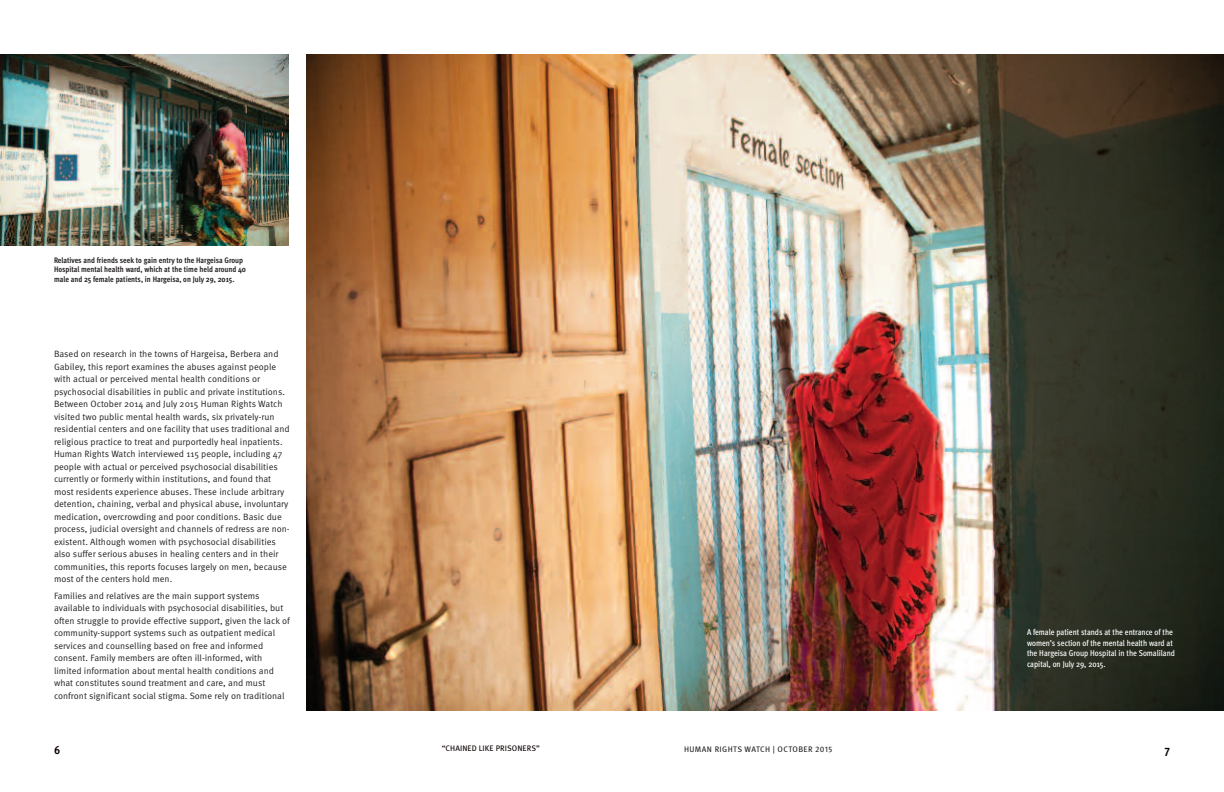
<style>
.page{position:relative;width:1224px;height:792px;background:#fff}
.page>*{position:absolute;margin:0;border:0;box-sizing:border-box;transform-origin:0 0}
.t1{font:700 condensed 12px "Meta Pro";color:#0d0100}
.t2{font:9.1px/12.5px "Meta Pro Norm";color:#231f20}
.t3{font:500 condensed 8.5px/10.5px "Meta Pro";color:#fff}
.t4{font:700 condensed 8px/9.8px "Meta Pro";color:#231f20}
.t5{font:8px "Meta Pro";letter-spacing:.05em;color:#231f20}
.t6{font:8px "Meta Pro";letter-spacing:.01em;color:#0d0100}
</style>
<div class="page">
<img style="left:306px;top:54px;width:918px;height:657px">
<img style="left:0;top:54px;width:289px;height:192px">
<p class="t4" style="left:54px;top:256px;width:194px">Relatives and friends seek to gain entry to the Hargeisa Group<br>Hospital mental health ward, which at the time held around 40 male and 25 female patients, in Hargeisa, on July 29, 2015.</p>
<p class="t2" style="left:54px;top:348px;width:237px">Based on research in the towns of Hargeisa, Berbera and Gabiley, this report examines the abuses against people with actual or perceived mental health conditions or psychosocial disabilities in public and private institutions.<br>Between October 2014 and July 2015 Human Rights Watch visited two public mental health wards, six privately-run residential centers and one facility that uses traditional and religious practice to treat and purportedly heal inpatients.<br>Human Rights Watch interviewed 115 people, including 47 people with actual or perceived psychosocial disabilities currently or formerly within institutions, and found that most residents experience abuses. These include arbitrary detention, chaining, verbal and physical abuse, involuntary medication, overcrowding and poor conditions. Basic due process, judicial oversight and channels of redress are non&shy;existent. Although women with psychosocial disabilities also suffer serious abuses in healing centers and in their communities, this reports focuses largely on men, because most of the centers hold men.</p>
<p class="t2" style="left:54px;top:590px;width:237px">Families and relatives are the main support systems available to individuals with psychosocial disabilities, but often struggle to provide effective support, given the lack of community-support systems such as outpatient medical services and counselling based on free and informed consent. Family members are often ill-informed, with limited information about mental health conditions and what constitutes sound treatment and care, and must confront significant social stigma. Some rely on traditional</p>
<h1 class="t1" style="left:54px;top:745px;width:8px">6</h1>
<p class="t6" style="left:442px;top:745px;width:100px">“CHAINED LIKE PRISONERS”</p>
<p class="t3" style="left:1027px;top:628px;width:150px">A female patient stands at the entrance of the women’s section of the mental health ward at the Hargeisa Group Hospital in the Somaliland capital, on July 29, 2015.</p>
<p class="t5" style="left:684px;top:746px;width:150px">HUMAN RIGHTS WATCH | OCTOBER 2015</p>
<h1 class="t1" style="left:1164px;top:745px;width:7px">7</h1>
</div>
